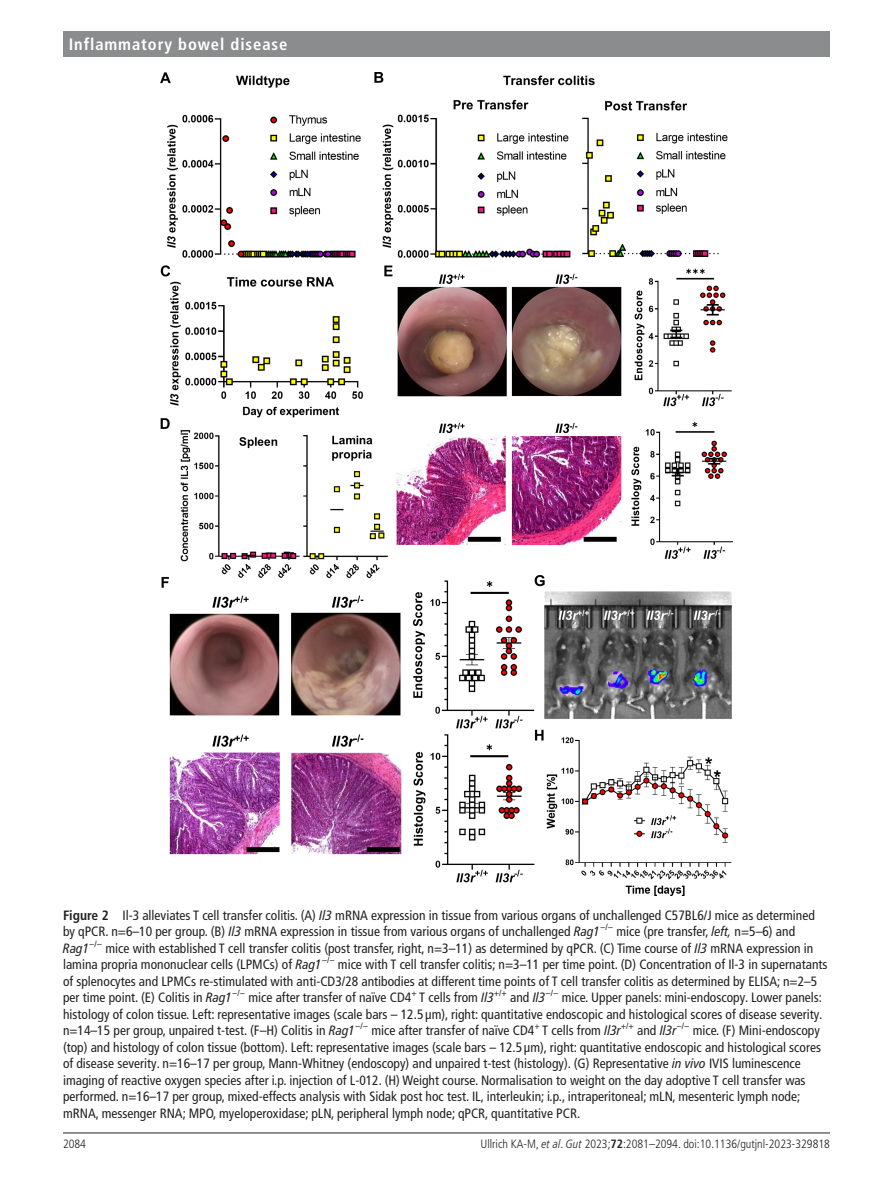
<style>
.page{position:relative;width:893px;height:1191px;background:#fff}
.page>*{position:absolute;margin:0;border:0;box-sizing:border-box;transform-origin:0 0}
.t1{font:700 condensed 16.5px "Frutiger LT Pro";letter-spacing:.055em;color:#fff}
.t2{font:condensed 13.5px/16.5px "Frutiger LT Pro";color:#231f20}
.t3{font:300 condensed 12px "Frutiger LT Pro";color:#231f20}
.t4{font:condensed 9px "Frutiger LT Pro";color:#231f20}
.s1{font-weight:700}
.s2{font-style:italic}
</style>
<div class="page">
<hr style="left:63px;top:1132px;width:767px;height:1px;background:#231f20">
<div style="left:63px;top:31px;width:767px;height:25px;background:#8a8c8e"></div>
<img style="left:160px;top:72px;width:573px;height:823px">
<p class="t1" style="left:69px;top:34px;width:220px">Inflammatory bowel disease</p>
<p class="t2" style="left:63px;top:907px;width:766px"><span class="s1">Figure 2</span> Il-3 alleviates T cell transfer colitis. (A) <span class="s2">Il3</span> mRNA expression in tissue from various organs of unchallenged C57BL6/J mice as determined by qPCR. n=6–10 per group. (B) <span class="s2">Il3</span> mRNA expression in tissue from various organs of unchallenged <span class="s2">Rag1</span><sup>−/−</sup> mice (pre transfer, <span class="s2">left,</span> n=5–6) and <span class="s2">Rag1</span><sup>−/−</sup> mice with established T cell transfer colitis (post transfer, right, n=3–11) as determined by qPCR. (C) Time course of <span class="s2">Il3</span> mRNA expression in lamina propria mononuclear cells (LPMCs) of <span class="s2">Rag1</span><sup>−/−</sup> mice with T cell transfer colitis; n=3–11 per time point. (D) Concentration of Il-3 in supernatants of splenocytes and LPMCs re-stimulated with anti-CD3/28 antibodies at different time points of T cell transfer colitis as determined by ELISA; n=2–5 per time point. (E) Colitis in <span class="s2">Rag1</span><sup>−/−</sup> mice after transfer of naïve CD4</p>
<p class="t4" style="left:411px;top:987px;width:7px">+</p>
<p class="t2" style="left:419px;top:989px;width:76px">T cells from <span class="s2">Il3</span></p>
<p class="t4" style="left:494px;top:987px;width:15px">+/+</p>
<p class="t2" style="left:510px;top:989px;width:37px">and <span class="s2">Il3</span></p>
<p class="t4" style="left:545px;top:987px;width:15px">−/−</p>
<p class="t2" style="left:63px;top:989px;width:761px;text-indent:499px">mice. Upper panels: mini-endoscopy. Lower panels: histology of colon tissue. Left: representative images (scale bars – 12.5 µm), right: quantitative endoscopic and histological scores of disease severity. n=14–15 per group, unpaired t-test. (F–H) Colitis in <span class="s2">Rag1</span><sup>−/−</sup> mice after transfer of naïve CD4<sup>+</sup> T cells from <span class="s2">Il3r</span><sup>+/+</sup> and <span class="s2">Il3r</span><sup>−/−</sup> mice. (F) Mini-endoscopy (top) and histology of colon tissue (bottom). Left: representative images (scale bars – 12.5 µm), right: quantitative endoscopic and histological scores of disease severity. n=16–17 per group, Mann-Whitney (endoscopy) and unpaired t-test (histology). (G) Representative <span class="s2">in vivo</span> IVIS luminescence imaging of reactive oxygen species after i.p. injection of L-012. (H) Weight course. Normalisation to weight on the day adoptive T cell transfer was performed. n=16–17 per group, mixed-effects analysis with Sidak post hoc test. IL, interleukin; i.p., intraperitoneal; mLN, mesenteric lymph node; mRNA, messenger RNA; MPO, myeloperoxidase; pLN, peripheral lymph node; qPCR, quantitative PCR.</p>
<p class="t3" style="left:63px;top:1136px;width:25px">2084</p>
<p class="t3" style="left:480px;top:1136px;width:351px">Ullrich KA-M, <span class="s2">et al</span>. <span class="s2">Gut</span> 2023;<span class="s1">72</span>:2081–2094. doi:10.1136/gutjnl-2023-329818</p>
</div>
